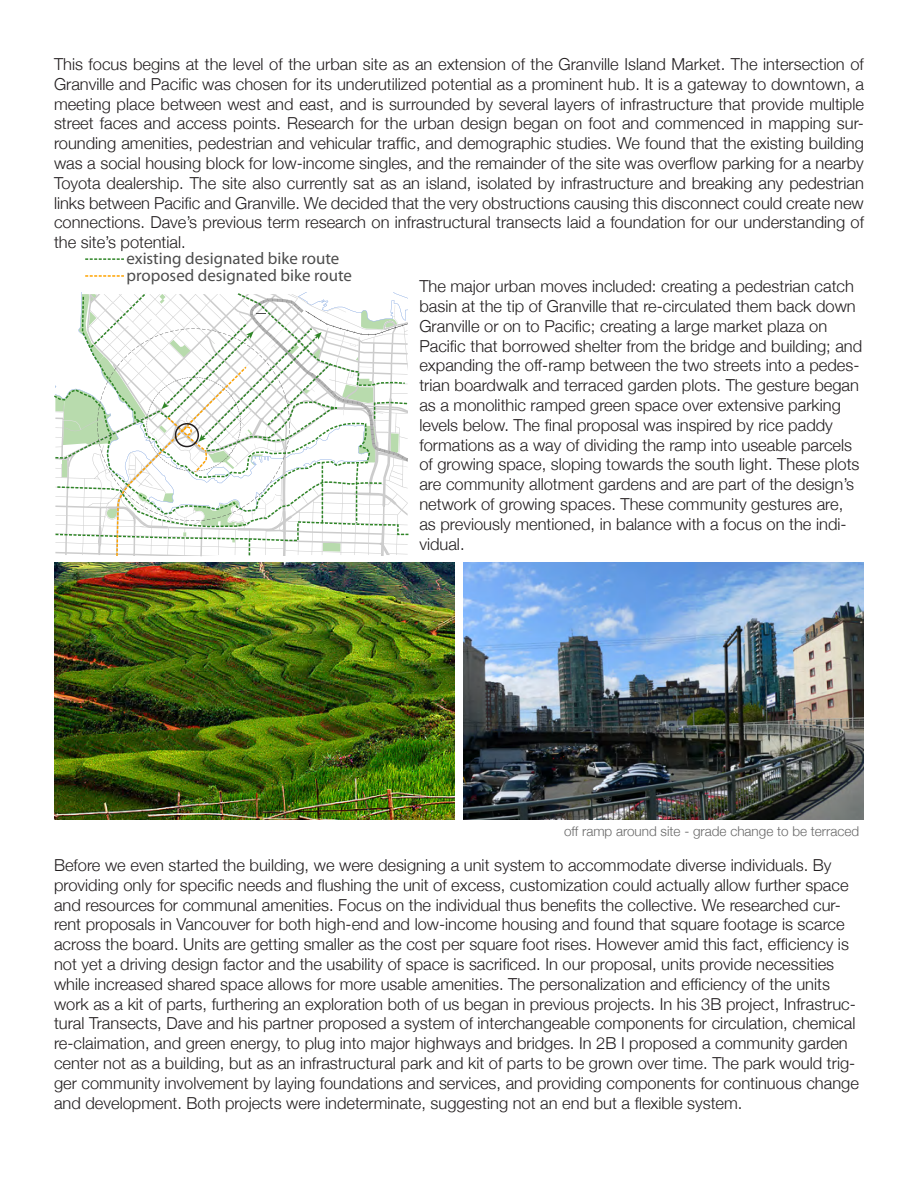
<style>
.page{position:relative;width:918px;height:1188px;background:#fff}
.page>*{position:absolute;margin:0;border:0;box-sizing:border-box;transform-origin:0 0}
.t1{font:16.95px "Myriad Pro";color:#4d4d4d}
.t2{font:300 16.5px/19.8px "Helvetica Neue";color:#231f20}
.t3{font:300 13.5px "Helvetica Neue";color:#696969}
</style>
<div class="page">
<svg style="left:85px;top:275px;width:39px;height:2px"></svg>
<svg style="left:85px;top:258px;width:39px;height:2px"></svg>
<svg style="left:55px;top:293px;width:353px;height:263px"></svg>
<div style="left:175px;top:423px;width:24px;height:24px;border:2px solid #231f20;border-radius:50%"></div>
<img style="left:54px;top:562px;width:401px;height:258px">
<img style="left:463px;top:562px;width:401px;height:258px">
<p class="t2" style="left:54px;top:54px;width:812px;text-align:justify">This focus begins at the level of the urban site as an extension of the Granville Island Market. The intersection of Granville and Pacific was chosen for its underutilized potential as a prominent hub. It is a gateway to downtown, a meeting place between west and east, and is surrounded by several layers of infrastructure that provide multiple street faces and access points. Research for the urban design began on foot and commenced in mapping sur&shy;rounding amenities, pedestrian and vehicular traffic, and demographic studies. We found that the existing building was a social housing block for low-income singles, and the remainder of the site was overflow parking for a nearby Toyota dealership. The site also currently sat as an island, isolated by infrastructure and breaking any pedestrian links between Pacific and Granville. We decided that the very obstructions causing this disconnect could create new connections. Dave’s previous term research on infrastructural transects laid a foundation for our understanding of the site’s potential.</p>
<p class="t1" style="left:126px;top:265px;width:227px">proposed designated bike route</p>
<p class="t1" style="left:126px;top:248px;width:214px">existing designated bike route</p>
<p class="t2" style="left:419px;top:276px;width:444px">The major urban moves included: creating a pedestrian catch basin at the tip of Granville that re-circulated them back down Granville or on to Pacific; creating a large market plaza on Pacific that borrowed shelter from the bridge and building; and expanding the off-ramp between the two streets into a pedes&shy;trian boardwalk and terraced garden plots. The gesture began as a monolithic ramped green space over extensive parking levels below. The final proposal was inspired by rice paddy formations as a way of dividing the ramp into useable parcels of growing space, sloping towards the south light. These plots are community allotment gardens and are part of the design’s network of growing spaces. These community gestures are, as previously mentioned, in balance with a focus on the indi&shy;vidual.</p>
<p class="t3" style="left:564px;top:823px;width:297px">off ramp around site - grade change to be terraced</p>
<p class="t2" style="left:54px;top:855px;width:807px">Before we even started the building, we were designing a unit system to accommodate diverse individuals. By providing only for specific needs and flushing the unit of excess, customization could actually allow further space and resources for communal amenities. Focus on the individual thus benefits the collective. We researched cur&shy;rent proposals in Vancouver for both high-end and low-income housing and found that square footage is scarce across the board. Units are getting smaller as the cost per square foot rises. However amid this fact, efficiency is not yet a driving design factor and the usability of space is sacrificed. In our proposal, units provide necessities while increased shared space allows for more usable amenities. The personalization and efficiency of the units work as a kit of parts, furthering an exploration both of us began in previous projects. In his 3B project, Infrastruc&shy;tural Transects, Dave and his partner proposed a system of interchangeable components for circulation, chemical re-claimation, and green energy, to plug into major highways and bridges. In 2B I proposed a community garden center not as a building, but as an infrastructural park and kit of parts to be grown over time. The park would trig&shy;ger community involvement by laying foundations and services, and providing components for continuous change and development. Both projects were indeterminate, suggesting not an end but a flexible system.</p>
</div>
